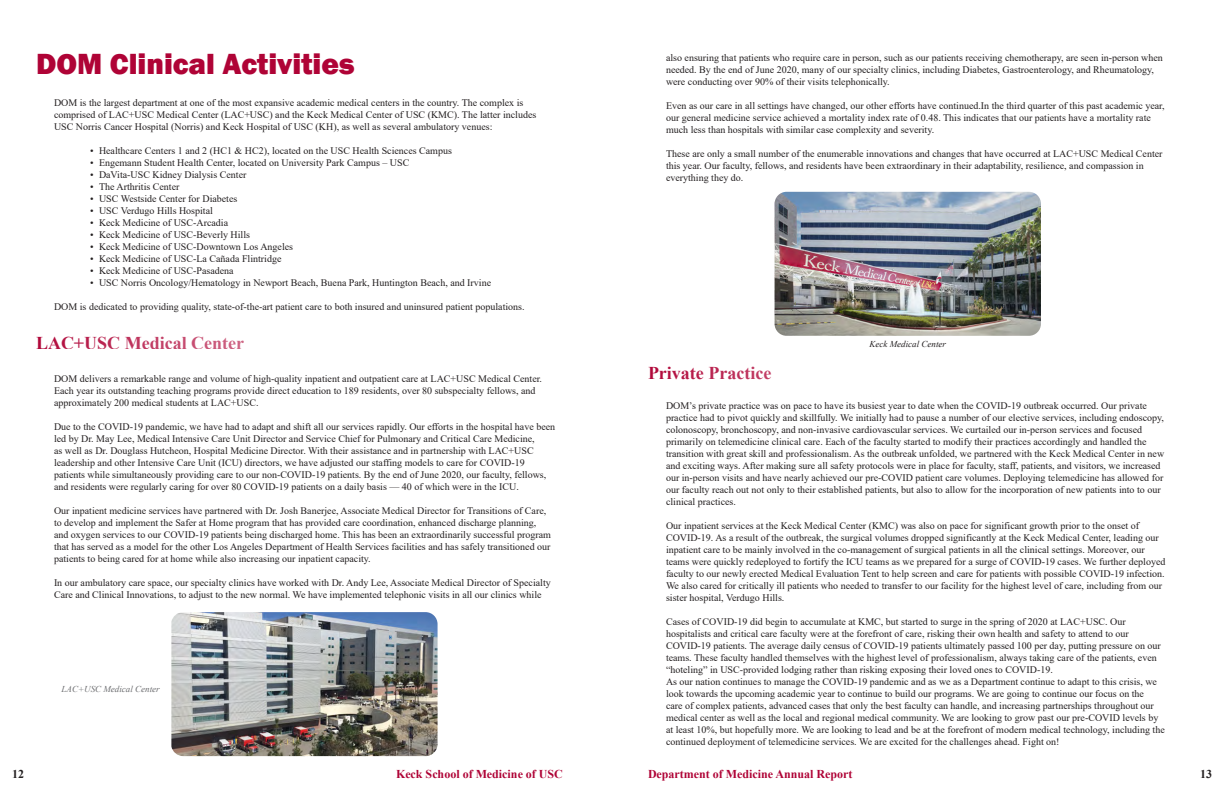
<style>
.page{position:relative;width:1224px;height:792px;background:#fff}
.page>*{position:absolute;margin:0;border:0;box-sizing:border-box;transform-origin:0 0}
.t1{font:800 30px "Franklin Gothic";color:#af0336}
.t2{font:700 18px "Times New Roman";color:#af0336}
.t3{font:700 12px "Times New Roman";color:#af0336}
.t4{font:700 12px "Times New Roman";color:#231f20}
.t5{font:10px/12px "Times New Roman";color:#231f20}
.Admin_Content{font:italic 9px "Times New Roman";color:#6c6d70}
.t6{font:italic 9px "Times New Roman";color:#231f20}
</style>
<div class="page">
<img style="left:171px;top:612px;width:267px;height:144px">
<img style="left:775px;top:192px;width:266px;height:144px">
<p class="t1" style="left:36px;top:44px;width:320px">DOM Clinical Activities</p>
<p class="t5" style="left:54px;top:96px;width:484px">DOM is the largest department at one of the most expansive academic medical centers in the country. The complex is comprised of LAC+USC Medical Center (LAC+USC) and the Keck Medical Center of USC (KMC). The latter includes<br>USC Norris Cancer Hospital (Norris) and Keck Hospital of USC (KH), as well as several ambulatory venues:</p>
<p class="t5" style="left:90px;top:144px;width:364px">• Healthcare Centers 1 and 2 (HC1 &amp; HC2), located on the USC Health Sciences Campus</p>
<p class="t5" style="left:90px;top:156px;width:321px">• Engemann Student Health Center, located on University Park Campus – USC</p>
<p class="t5" style="left:90px;top:168px;width:158px">• DaVita-USC Kidney Dialysis Center</p>
<p class="t5" style="left:90px;top:180px;width:91px">• The Arthritis Center</p>
<p class="t5" style="left:90px;top:192px;width:149px">• USC Westside Center for Diabetes</p>
<p class="t5" style="left:90px;top:204px;width:124px">• USC Verdugo Hills Hospital</p>
<p class="t5" style="left:90px;top:216px;width:140px">• Keck Medicine of USC-Arcadia</p>
<p class="t5" style="left:90px;top:228px;width:162px">• Keck Medicine of USC-Beverly Hills</p>
<p class="t5" style="left:90px;top:240px;width:205px">• Keck Medicine of USC-Downtown Los Angeles</p>
<p class="t5" style="left:90px;top:252px;width:193px">• Keck Medicine of USC-La Cañada Flintridge</p>
<p class="t5" style="left:90px;top:264px;width:145px">• Keck Medicine of USC-Pasadena</p>
<p class="t5" style="left:90px;top:276px;width:403px">• USC Norris Oncology/Hematology in Newport Beach, Buena Park, Huntington Beach, and Irvine</p>
<p class="t5" style="left:54px;top:300px;width:472px">DOM is dedicated to providing quality, state-of-the-art patient care to both insured and uninsured patient populations.</p>
<h2 class="t2" style="left:36px;top:330px;width:210px">LAC+USC Medical Center</h2>
<p class="t5" style="left:54px;top:372px;width:489px">DOM delivers a remarkable range and volume of high-quality inpatient and outpatient care at LAC+USC Medical Center.<br>Each year its outstanding teaching programs provide direct education to 189 residents, over 80 subspecialty fellows, and approximately 200 medical students at LAC+USC.</p>
<p class="t5" style="left:54px;top:420px;width:503px">Due to the COVID-19 pandemic, we have had to adapt and shift all our services rapidly. Our efforts in the hospital have been led by Dr. May Lee, Medical Intensive Care Unit Director and Service Chief for Pulmonary and Critical Care Medicine,<br>as well as Dr. Douglass Hutcheon, Hospital Medicine Director. With their assistance and in partnership with LAC+USC leadership and other Intensive Care Unit (ICU) directors, we have adjusted our staffing models to care for COVID-19 patients while simultaneously providing care to our non-COVID-19 patients. By the end of June 2020, our faculty, fellows, and residents were regularly caring for over 80 COVID-19 patients on a daily basis — 40 of which were in the ICU.</p>
<p class="t5" style="left:54px;top:504px;width:499px">Our inpatient medicine services have partnered with Dr. Josh Banerjee, Associate Medical Director for Transitions of Care, to develop and implement the Safer at Home program that has provided care coordination, enhanced discharge planning, and oxygen services to our COVID-19 patients being discharged home. This has been an extraordinarily successful program that has served as a model for the other Los Angeles Department of Health Services facilities and has safely transitioned our patients to being cared for at home while also increasing our inpatient capacity.</p>
<p class="t5" style="left:54px;top:576px;width:498px">In our ambulatory care space, our specialty clinics have worked with Dr. Andy Lee, Associate Medical Director of Specialty<br>Care and Clinical Innovations, to adjust to the new normal. We have implemented telephonic visits in all our clinics while</p>
<p class="Admin_Content" style="left:62px;top:683px;width:100px">LAC+USC Medical Center</p>
<p class="t5" style="left:666px;top:51px;width:498px">also ensuring that patients who require care in person, such as our patients receiving chemotherapy, are seen in-person when needed. By the end of June 2020, many of our specialty clinics, including Diabetes, Gastroenterology, and Rheumatology, were conducting over 90% of their visits telephonically.</p>
<p class="t5" style="left:666px;top:99px;width:500px">Even as our care in all settings have changed, our other efforts have continued.In the third quarter of this past academic year, our general medicine service achieved a mortality index rate of 0.48. This indicates that our patients have a mortality rate much less than hospitals with similar case complexity and severity.</p>
<p class="t5" style="left:666px;top:147px;width:498px">These are only a small number of the enumerable innovations and changes that have occurred at LAC+USC Medical Center this year. Our faculty, fellows, and residents have been extraordinary in their adaptability, resilience, and compassion in everything they do.</p>
<h2 class="t2" style="left:648px;top:360px;width:125px">Private Practice</h2>
<p class="t6" style="left:870px;top:338px;width:78px">Keck Medical Center</p>
<p class="t5" style="left:666px;top:399px;width:500px">DOM’s private practice was on pace to have its busiest year to date when the COVID-19 outbreak occurred. Our private practice had to pivot quickly and skillfully. We initially had to pause a number of our elective services, including endoscopy, colonoscopy, bronchoscopy, and non-invasive cardiovascular services. We curtailed our in-person services and focused primarily on telemedicine clinical care. Each of the faculty started to modify their practices accordingly and handled the transition with great skill and professionalism. As the outbreak unfolded, we partnered with the Keck Medical Center in new and exciting ways. After making sure all safety protocols were in place for faculty, staff, patients, and visitors, we increased our in-person visits and have nearly achieved our pre-COVID patient care volumes. Deploying telemedicine has allowed for our faculty reach out not only to their established patients, but also to allow for the incorporation of new patients into to our clinical practices.</p>
<p class="t5" style="left:666px;top:519px;width:501px">Our inpatient services at the Keck Medical Center (KMC) was also on pace for significant growth prior to the onset of COVID-19. As a result of the outbreak, the surgical volumes dropped significantly at the Keck Medical Center, leading our inpatient care to be mainly involved in the co-management of surgical patients in all the clinical settings. Moreover, our teams were quickly redeployed to fortify the ICU teams as we prepared for a surge of COVID-19 cases. We further deployed faculty to our newly erected Medical Evaluation Tent to help screen and care for patients with possible COVID-19 infection.<br>We also cared for critically ill patients who needed to transfer to our facility for the highest level of care, including from our sister hospital, Verdugo Hills.</p>
<p class="t5" style="left:666px;top:615px;width:496px">Cases of COVID-19 did begin to accumulate at KMC, but started to surge in the spring of 2020 at LAC+USC. Our hospitalists and critical care faculty were at the forefront of care, risking their own health and safety to attend to our COVID-19 patients. The average daily census of COVID-19 patients ultimately passed 100 per day, putting pressure on our teams. These faculty handled themselves with the highest level of professionalism, always taking care of the patients, even “hoteling” in USC-provided lodging rather than risking exposing their loved ones to COVID-19.</p>
<p class="t5" style="left:666px;top:675px;width:500px">As our nation continues to manage the COVID-19 pandemic and as we as a Department continue to adapt to this crisis, we look towards the upcoming academic year to continue to build our programs. We are going to continue our focus on the<br>care of complex patients, advanced cases that only the best faculty can handle, and increasing partnerships throughout our medical center as well as the local and regional medical community. We are looking to grow past our pre-COVID levels by at least 10%, but hopefully more. We are looking to lead and be at the forefront of modern medical technology, including the continued deployment of telemedicine services. We are excited for the challenges ahead. Fight on!</p>
<p class="t4" style="left:12px;top:765px;width:13px">12</p>
<p class="t3" style="left:396px;top:765px;width:168px">Keck School of Medicine of USC</p>
<p class="t3" style="left:648px;top:765px;width:206px">Department of Medicine Annual Report</p>
<p class="t4" style="left:1200px;top:765px;width:13px">13</p>
</div>
